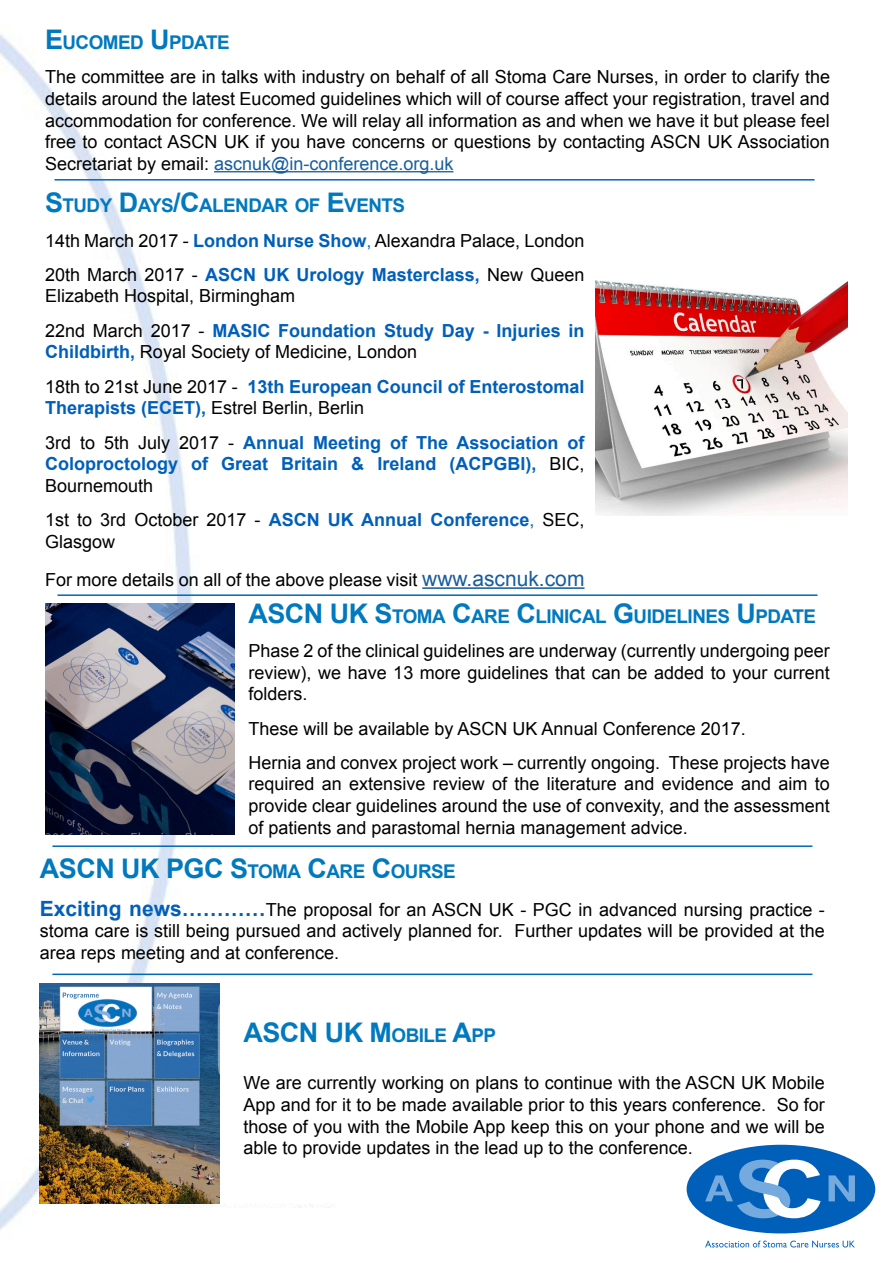
<style>
.page{position:relative;width:893px;height:1263px;background:#fff}
.page>*{position:absolute;margin:0;border:0;box-sizing:border-box;transform-origin:0 0}
.InConference_SUBHEAD{font:700 27px "Arial";color:#0079be}
.InConference_SUBHEAD-2{font:700 18.9px "Arial";letter-spacing:-.03em;color:#0079be}
.InConference_BODY{font:18px/21.6px "Arial";color:#000;text-align:justify}
.InConference_BODY-2{font:700 18px/21.6px "Arial";color:#005fb9}
.InConference_SUBHEAD-3{font:18px/21.6px "Arial";color:#000;text-align:justify}
.s1{font-size:27px}
.s2{color:#175d9e}
.s3{font-weight:700;color:#005fb9}
.s4{color:#005fb9}
.s5{font-weight:400;color:#000}
.s6{font-size:21px;color:#175d9e}
.s7{font-weight:700;font-size:21px;color:#005fb9}
.s8{font-size:18.9px}
</style>
<div class="page">
<img style="left:0;top:35px;width:335px;height:1195px">
<div style="left:125px;top:1208px;width:211px;height:36px;background:#fff"></div>
<div style="left:687px;top:1145px;width:188px;height:88px;background:#005fb9;border-radius:50%"></div>
<svg style="left:828px;top:1175px;width:27px;height:26px"></svg>
<svg style="left:705px;top:1159px;width:116px;height:59px"></svg>
<svg style="left:705px;top:1240px;width:150px;height:7px"></svg>
<img style="left:595px;top:280px;width:253px;height:235px">
<hr style="left:422px;top:587px;width:162px;height:2px;background:#175d9e">
<hr style="left:57px;top:594px;width:760px;height:2px;background:#0068b9">
<hr style="left:214px;top:171px;width:239px;height:1px;background:#175d9e">
<hr style="left:55px;top:179px;width:760px;height:2px;background:#0068b9">
<img style="left:45px;top:604px;width:190px;height:231px">
<hr style="left:52px;top:973px;width:760px;height:2px;background:#0068b9">
<img style="left:40px;top:984px;width:179px;height:219px">
<hr style="left:52px;top:845px;width:760px;height:2px;background:#0068b9">
<p class="InConference_SUBHEAD-2" style="left:45px;top:30px;width:149px"><span class="s1">E</span>UCOMED <span class="s1">U</span> PDAT</p>
<p class="InConference_SUBHEAD-2" style="left:217px;top:30px;width:14px">E</p>
<p class="InConference_BODY" style="left:45px;top:66px;width:786px">The committee are in talks with industry on behalf of all Stoma Care Nurses, in order to clarify the details around the latest Eucomed guidelines which will of course affect your registration, travel and accommodation for conference. We will relay all information as and when we have it but please feel free to contact ASCN UK if you have concerns or questions by contacting ASCN UK Association Secretariat by email: <span class="s2">ascnuk@in-conference.org.uk</span></p>
<p class="InConference_SUBHEAD-2" style="left:45px;top:193px;width:362px"><span class="s1">S</span>TUDY <span class="s1">D</span>AYS<span class="s1">/C</span>ALENDAR OF <span class="s1">E</span>VENTS</p>
<p class="InConference_BODY" style="left:45px;top:230px;width:541px">14th March 2017 - <span class="s3">London Nurse Show</span><span class="s4">,</span> Alexandra Palace, London</p>
<p class="InConference_BODY" style="left:45px;top:264px;width:541px">20th March 2017 - <span class="s3">ASCN UK Urology Masterclass,</span> New Queen<br>Elizabeth Hospital, Birmingham</p>
<p class="InConference_BODY-2" style="left:45px;top:320px;width:541px"><span class="s5">22nd March 2017 -</span> MASIC Foundation Study Day - Injuries in<br>Childbirth, <span class="s5">Royal Society of Medicine, London</span></p>
<p class="InConference_BODY-2" style="left:45px;top:376px;width:541px"><span class="s5">18th to 21st June 2017 -</span> 13th European Council of Enterostomal<br>Therapists (ECET), <span class="s5">Estrel Berlin, Berlin</span></p>
<p class="InConference_BODY-2" style="left:45px;top:432px;width:541px;text-align:justify"><span class="s5">3rd to 5th July 2017 -</span> Annual Meeting of The Association of Coloproctology of Great Britain &amp; Ireland (ACPGBI), <span class="s5">BIC, Bournemouth</span></p>
<p class="InConference_BODY" style="left:45px;top:509px;width:541px">1st to 3rd October 2017 - <span class="s3">ASCN UK Annual Conference</span><span class="s4">,</span> SEC,<br>Glasgow</p>
<p class="InConference_BODY" style="left:45px;top:569px;width:541px">For more details on all of the above please visit <span class="s6">www.ascnuk.com</span></p>
<p class="InConference_SUBHEAD" style="left:248px;top:595px;width:38px">ASCN</p>
<p class="InConference_SUBHEAD-2" style="left:330px;top:603px;width:451px"><span class="s1">UK S</span>TOMA <span class="s1">C</span>ARE <span class="s1">C</span>LINICAL <span class="s1">G</span>UIDELINES <span class="s1">U</span>PDAT</p>
<p class="InConference_SUBHEAD-2" style="left:803px;top:603px;width:14px">E</p>
<p class="InConference_BODY" style="left:248px;top:640px;width:583px">Phase 2 of the clinical guidelines are underway (currently undergoing peer review), we have 13 more guidelines that can be added to your current folders.</p>
<p class="InConference_BODY" style="left:248px;top:718px;width:499px">These will be available by ASCN UK Annual Conference 2017.</p>
<p class="InConference_BODY" style="left:248px;top:752px;width:583px">Hernia and convex project work – currently ongoing. These projects have required an extensive review of the literature and evidence and aim to provide clear guidelines around the use of convexity, and the assessment of patients and parastomal hernia management advice.</p>
<p class="InConference_SUBHEAD" style="left:40px;top:850px;width:38px">ASCN</p>
<p class="InConference_SUBHEAD" style="left:121px;top:850px;width:64px">UK PGC</p>
<p class="InConference_SUBHEAD-2" style="left:230px;top:858px;width:227px"><span class="s1">S</span>TOMA <span class="s1">C</span>ARE <span class="s1">C</span>OURSE</p>
<p class="InConference_BODY" style="left:40px;top:898px;width:786px"><span class="s7">Exciting news…………</span>The proposal for an ASCN UK - PGC in advanced nursing practice - stoma care is still being pursued and actively planned for. Further updates will be provided at the area reps meeting and at conference.</p>
<p class="InConference_SUBHEAD" style="left:243px;top:1015px;width:254px">ASCN U K M<span class="s8">OBILE</span> A<span class="s8">PP</span></p>
<p class="InConference_SUBHEAD-3" style="left:243px;top:1072px;width:583px">We are currently working on plans to continue with the ASCN UK Mobile App and for it to be made available prior to this years conference. So for those of you with the Mobile App keep this on your phone and we will be able to provide updates in the lead up to the conference.</p>
</div>
